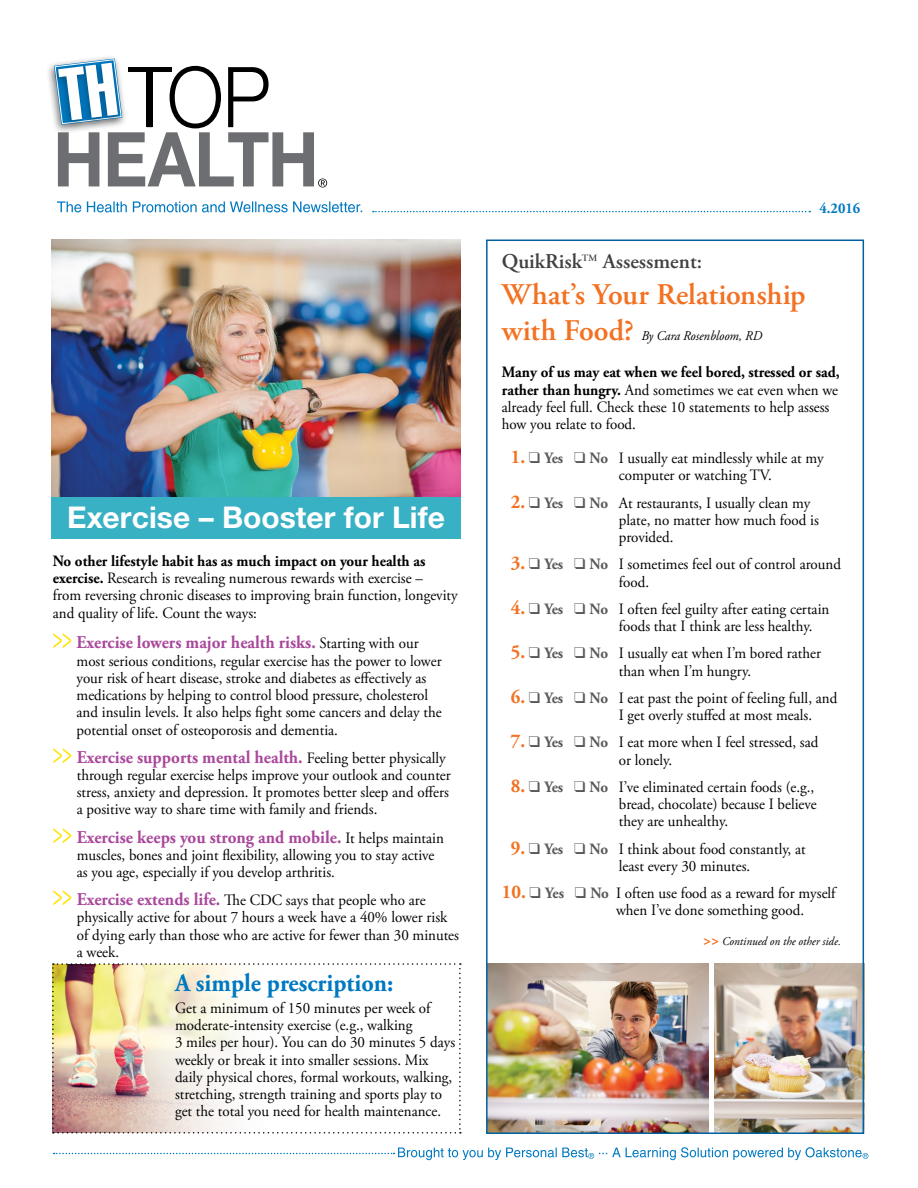
<style>
.page{position:relative;width:918px;height:1188px;background:#fff}
.page>*{position:absolute;margin:0;border:0;box-sizing:border-box;transform-origin:0 0}
.t1{font:600 30px/36px "Adobe Garamond Pro";color:#f37121}
.t2{font:700 30px "Helvetica Neue";letter-spacing:.005em;color:#fff}
.t3{font:700 25.5px "Adobe Garamond Pro";color:#0079c1;scale:.95 1}
.t4{font:600 21px "Adobe Garamond Pro";color:#414042}
.t5{font:700 18px "Adobe Garamond Pro";color:#a9489b;scale:.95 1}
.t6{font:15.75px/17.2px "Adobe Garamond Pro";color:#000;scale:.95 1}
.t7{font:700 15px "Adobe Garamond Pro";color:#0079c1;scale:.95 1}
.t8{font:italic 13.5px "Adobe Garamond Pro";color:#000;scale:.95 1}
.t9{font:italic 12px "Adobe Garamond Pro";color:#000;scale:.95 1}
.s1{font-weight:700}
.s2{font-family:"Helvetica Neue";font-weight:400;font-size:28.8px;color:#ffe300}
.s3{font-weight:400;font-size:15.75px;color:#000}
.s4{font-family:"Helvetica Neue";font-size:28.8px;color:#ffe300}
.s5{font-weight:700;font-size:18px;color:#a9489b}
.s6{font-weight:700;font-size:19.5px;color:#f37121}
.s7{color:#58595b}
.s8{font-weight:700;color:#58595b}
.s9{font-weight:700;font-style:normal;font-size:16.5px;color:#f37121}
</style>
<div class="page">
<div style="left:51px;top:484px;width:410px;height:55px;background:#39b1c5"></div>
<svg style="left:52px;top:963px;width:409px;height:171px"></svg>
<img style="left:714px;top:963px;width:147px;height:168px">
<img style="left:489px;top:963px;width:220px;height:168px">
<div style="left:486px;top:240px;width:378px;height:894px;border:2px solid #0060a0"></div>
<img style="left:51px;top:240px;width:410px;height:257px">
<div style="left:45px;top:54px;width:83px;height:81px;background:#000;opacity:.3"></div>
<div style="left:49px;top:59px;width:75px;height:71px;background:#000;opacity:.3"></div>
<svg style="left:373px;top:211px;width:437px;height:1px"></svg>
<svg style="left:57px;top:201px;width:305px;height:11px"></svg>
<svg style="left:54px;top:59px;width:273px;height:128px"></svg>
<svg style="left:54px;top:1147px;width:814px;height:13px"></svg>
<div style="left:128px;top:67px;width:44px;height:5px;background:#000"></div>
<h1 class="t2" style="left:67px;top:499px;width:379px">Exercise – Booster for Life</h1>
<p class="t6" style="left:53px;top:553px;width:428px"><span class="s1">No other lifestyle habit has as much impact on your health as exercise.</span> Research is revealing numerous rewards with exercise –<br>from reversing chronic diseases to improving brain function, longevity and quality of life. Count the ways:</p>
<p class="t5" style="left:53px;top:632px;width:386px"><span class="s2">&gt;&gt;</span> Exercise lowers major health risks. <span class="s3">Starting with our</span></p>
<p class="t6" style="left:77px;top:653px;width:386px">most serious conditions, regular exercise has the power to lower your risk of heart disease, stroke and diabetes as effectively as medications by helping to control blood pressure, cholesterol and insulin levels. It also helps fight some cancers and delay the potential onset of osteoporosis and dementia.</p>
<p class="t5" style="left:53px;top:747px;width:415px"><span class="s2">&gt;&gt;</span> Exercise supports mental health. <span class="s3">Feeling better physically</span></p>
<p class="t6" style="left:77px;top:767px;width:395px">through regular exercise helps improve your outlook and counter stress, anxiety and depression. It promotes better sleep and offers a positive way to share time with family and friends.</p>
<p class="t5" style="left:53px;top:826px;width:413px"><span class="s2">&gt;&gt;</span> Exercise keeps you strong and mobile. <span class="s3">It helps maintain</span></p>
<p class="t6" style="left:77px;top:847px;width:378px">muscles, bones and joint flexibility, allowing you to stay active as you age, especially if you develop arthritis.</p>
<p class="t6" style="left:77px;top:892px;width:404px;text-indent:-24px"><span class="s4">&gt;&gt;</span> <span class="s5">Exercise extends life.</span> The CDC says that people who are physically active for about 7 hours a week have a 40% lower risk of dying early than those who are active for fewer than 30 minutes a week.</p>
<h2 class="t3" style="left:175px;top:968px;width:231px">A simple prescription:</h2>
<p class="t6" style="left:175px;top:1000px;width:296px">Get a minimum of 150 minutes per week of moderate-intensity exercise (e.g., walking<br>3 miles per hour). You can do 30 minutes 5 days weekly or break it into smaller sessions. Mix daily physical chores, formal workouts, walking, stretching, strength training and sports play to get the total you need for health maintenance.</p>
<p class="t7" style="left:819px;top:200px;width:44px">4.2016</p>
<h3 class="t4" style="left:502px;top:249px;width:202px">QuikRisk<sup>TM</sup> Assessment:</h3>
<h1 class="t1" style="left:502px;top:276px;width:305px">What’s Your Relationship with Food?</h1>
<p class="t8" style="left:641px;top:327px;width:129px">By Cara Rosenbloom, RD</p>
<p class="t6" style="left:502px;top:364px;width:357px"><span class="s1">Many of us may eat when we feel bored, stressed or sad, rather than hungry.</span> And sometimes we eat even when we already feel full. Check these 10 statements to help assess how you relate to food.</p>
<p class="t6" style="left:619px;top:450px;width:217px;text-indent:-108px"><span class="s6">1.</span> <span class="s7">❑</span> <span class="s8">Yes</span> <span class="s7">❑</span> <span class="s8">No</span> I usually eat mindlessly while at my computer or watching TV.</p>
<p class="t6" style="left:619px;top:495px;width:212px;text-indent:-108px"><span class="s6">2.</span> <span class="s7">❑</span> <span class="s8">Yes</span> <span class="s7">❑</span> <span class="s8">No</span> At restaurants, I usually clean my plate, no matter how much food is provided.</p>
<p class="t6" style="left:619px;top:556px;width:235px;text-indent:-108px"><span class="s6">3.</span> <span class="s7">❑</span> <span class="s8">Yes</span> <span class="s7">❑</span> <span class="s8">No</span> I sometimes feel out of control around food.</p>
<p class="t6" style="left:619px;top:601px;width:223px;text-indent:-108px"><span class="s6">4.</span> <span class="s7">❑</span> <span class="s8">Yes</span> <span class="s7">❑</span> <span class="s8">No</span> I often feel guilty after eating certain foods that I think are less healthy.</p>
<p class="t6" style="left:619px;top:645px;width:214px;text-indent:-108px"><span class="s6">5.</span> <span class="s7">❑</span> <span class="s8">Yes</span> <span class="s7">❑</span> <span class="s8">No</span> I usually eat when I’m bored rather than when I’m hungry.</p>
<p class="t6" style="left:619px;top:690px;width:231px;text-indent:-108px"><span class="s6">6.</span> <span class="s7">❑</span> <span class="s8">Yes</span> <span class="s7">❑</span> <span class="s8">No</span> I eat past the point of feeling full, and<br>I get overly stuffed at most meals.</p>
<p class="t6" style="left:619px;top:734px;width:212px;text-indent:-108px"><span class="s6">7.</span> <span class="s7">❑</span> <span class="s8">Yes</span> <span class="s7">❑</span> <span class="s8">No</span> I eat more when I feel stressed, sad or lonely.</p>
<p class="t6" style="left:619px;top:779px;width:210px;text-indent:-108px"><span class="s6">8.</span> <span class="s7">❑</span> <span class="s8">Yes</span> <span class="s7">❑</span> <span class="s8">No</span> I’ve eliminated certain foods (e.g., bread, chocolate) because I believe they are unhealthy.</p>
<p class="t6" style="left:619px;top:840px;width:198px;text-indent:-108px"><span class="s6">9.</span> <span class="s7">❑</span> <span class="s8">Yes</span> <span class="s7">❑</span> <span class="s8">No</span> I think about food constantly, at least every 30 minutes.</p>
<p class="t6" style="left:616px;top:885px;width:233px;text-indent:-114px"><span class="s6">10.</span> <span class="s7">❑</span> <span class="s8">Yes</span> <span class="s7">❑</span> <span class="s8">No</span> I often use food as a reward for myself when I’ve done something good.</p>
<p class="t9" style="left:703px;top:934px;width:147px"><span class="s9">&gt;&gt;</span> Continued on the other side.</p>
</div>
